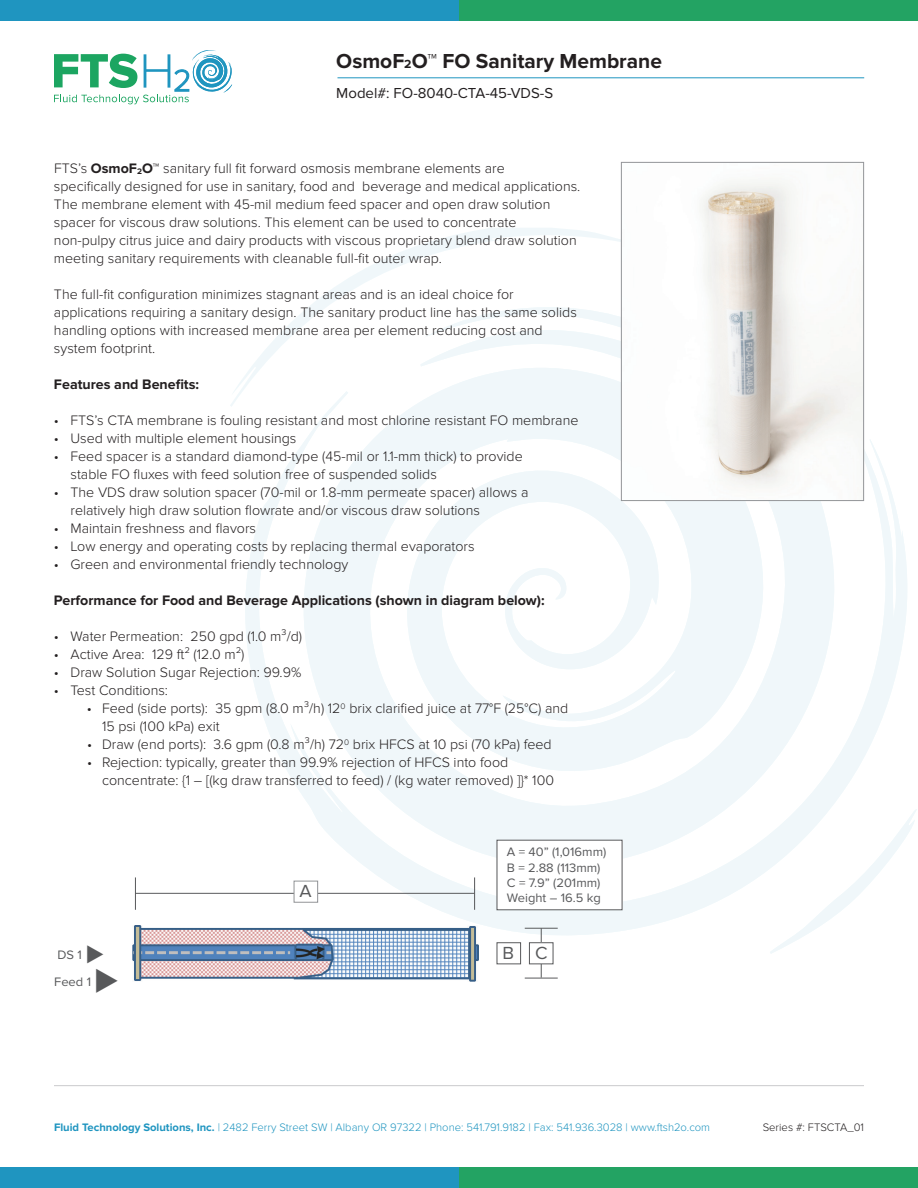
<style>
.page{position:relative;width:918px;height:1188px;background:#fff}
.page>*{position:absolute;margin:0;border:0;box-sizing:border-box;transform-origin:0 0}
.t1{font:700 21px "Proxima Nova";color:#231f20}
.t2{font:18.15px "Proxima Nova";color:#58595b}
.t3{font:15px "Proxima Nova";color:#231f20}
.t4{font:300 14.25px/18px "Proxima Nova";color:#231f20}
.t5{font:700 14.25px "Proxima Nova";color:#231f20}
.t6{font:12.75px/15.3px "Proxima Nova";color:#58595b}
.t7{font:300 11.25px "Proxima Nova";color:#1f95c0}
.t8{font:300 11.25px "Proxima Nova";color:#231f20}
.s1{font-size:12.3px}
.s2{font-weight:700}
.s3{font-weight:700;font-size:8.25px}
</style>
<div class="page">
<svg style="left:230px;top:228px;width:391px;height:178px"></svg>
<svg style="left:289px;top:286px;width:332px;height:105px"></svg>
<svg style="left:236px;top:391px;width:671px;height:555px"></svg>
<svg style="left:770px;top:809px;width:147px;height:145px"></svg>
<svg style="left:54px;top:50px;width:178px;height:54px"></svg>
<hr style="left:54px;top:1085px;width:810px;height:1px;background:#939598">
<img style="left:623px;top:182px;width:239px;height:317px">
<div style="left:621px;top:162px;width:243px;height:339px;border:1px solid #939598"></div>
<div style="left:497px;top:840px;width:125px;height:70px;background:#fff"></div>
<div style="left:497px;top:840px;width:125px;height:70px;border:1px solid #58595b"></div>
<hr style="left:135px;top:893px;width:340px;height:1px;background:#58595b">
<div style="left:294px;top:881px;width:24px;height:21px;background:#fff"></div>
<div style="left:294px;top:881px;width:24px;height:21px;border:1px solid #929497"></div>
<hr style="left:541px;top:928px;width:1px;height:50px;background:#58595b">
<div style="left:497px;top:943px;width:24px;height:21px;background:#fff"></div>
<div style="left:529px;top:943px;width:24px;height:21px;background:#fff"></div>
<img style="left:133px;top:925px;width:346px;height:56px">
<hr style="left:135px;top:877px;width:1px;height:33px;background:#58595b">
<hr style="left:474px;top:877px;width:1px;height:33px;background:#58595b">
<hr style="left:525px;top:928px;width:33px;height:1px;background:#58595b">
<hr style="left:525px;top:978px;width:33px;height:1px;background:#58595b">
<hr style="left:338px;top:77px;width:526px;height:1px;background:#1f95c0">
<div style="left:0;top:0;width:459px;height:20px;background:#1f95c0"></div>
<div style="left:459px;top:0;width:459px;height:20px;background:#23a363"></div>
<div style="left:0;top:1168px;width:459px;height:20px;background:#1f95c0"></div>
<div style="left:459px;top:1168px;width:459px;height:20px;background:#23a363"></div>
<h1 class="t1" style="left:336px;top:49px;width:327px">OsmoF<span class="s1">2</span>O™ FO Sanitary Membrane</h1>
<p class="t3" style="left:336px;top:85px;width:218px">Model#: FO-8040-CTA-45-VDS-S</p>
<p class="t4" style="left:54px;top:160px;width:528px">FTS’s <span class="s2">OsmoF</span><span class="s3">2</span><span class="s2">O</span>™ sanitary full fit forward osmosis membrane elements are<br>specifically designed for use in sanitary, food and beverage and medical applications.<br>The membrane element with 45-mil medium feed spacer and open draw solution spacer for viscous draw solutions. This element can be used to concentrate non-pulpy citrus juice and dairy products with viscous proprietary blend draw solution meeting sanitary requirements with cleanable full-fit outer wrap.</p>
<p class="t4" style="left:54px;top:286px;width:524px">The full-fit configuration minimizes stagnant areas and is an ideal choice for applications requiring a sanitary design. The sanitary product line has the same solids handling options with increased membrane area per element reducing cost and system footprint.</p>
<p class="t5" style="left:54px;top:376px;width:147px">Features and Benefits:</p>
<p class="t4" style="left:54px;top:412px;width:526px">• FTS’s CTA membrane is fouling resistant and most chlorine resistant FO membrane</p>
<p class="t4" style="left:54px;top:430px;width:244px">• Used with multiple element housings</p>
<p class="t4" style="left:70px;top:448px;width:454px;text-indent:-17px">• Feed spacer is a standard diamond-type (45-mil or 1.1-mm thick) to provide stable FO fluxes with feed solution free of suspended solids</p>
<p class="t4" style="left:70px;top:484px;width:459px;text-indent:-17px">• The VDS draw solution spacer (70‑mil or 1.8‑mm permeate spacer) allows a relatively high draw solution flowrate and/or viscous draw solutions</p>
<p class="t4" style="left:54px;top:520px;width:204px">• Maintain freshness and flavors</p>
<p class="t4" style="left:54px;top:538px;width:422px">• Low energy and operating costs by replacing thermal evaporators</p>
<p class="t4" style="left:54px;top:556px;width:296px">• Green and environmental friendly technology</p>
<p class="t5" style="left:54px;top:592px;width:492px">Performance for Food and Beverage Applications (shown in diagram below):</p>
<p class="t4" style="left:54px;top:628px;width:250px">• Water Permeation: 250 gpd (1.0 m³/d)</p>
<p class="t4" style="left:54px;top:646px;width:192px">• Active Area: 129 ft² (12.0 m²)</p>
<p class="t4" style="left:54px;top:664px;width:249px">• Draw Solution Sugar Rejection: 99.9%</p>
<p class="t4" style="left:54px;top:682px;width:116px">• Test Conditions:</p>
<p class="t4" style="left:102px;top:700px;width:468px;text-indent:-15px">• Feed (side ports): 35 gpm (8.0 m³/h) 12<sup>0</sup> brix clarified juice at 77°F (25°C) and<br>15 psi (100 kPa) exit</p>
<p class="t4" style="left:87px;top:736px;width:466px">• Draw (end ports): 3.6 gpm (0.8 m³/h) 72<sup>0</sup> brix HFCS at 10 psi (70 kPa) feed</p>
<p class="t4" style="left:102px;top:754px;width:454px;text-indent:-15px">• Rejection: typically, greater than 99.9% rejection of HFCS into food concentrate: {1 – [(kg draw transferred to feed) / (kg water removed) ]}* 100</p>
<p class="t6" style="left:54px;top:941px;width:52px;line-height:27px">DS 1 ◆<br>Feed 1</p>
<p class="t2" style="left:299px;top:880px;width:14px">A</p>
<p class="t6" style="left:507px;top:845px;width:101px">A = 40” (1,016mm)<br>B = 2.88 (113mm)<br>C = 7.9” (201mm)<br>Weight – 16.5 kg</p>
<p class="t2" style="left:503px;top:942px;width:46px">B C</p>
<p class="t7" style="left:54px;top:1121px;width:658px"><span class="s2">Fluid Technology Solutions, Inc.</span> | 2482 Ferry Street SW | Albany OR 97322 | Phone: 541.791.9182 | Fax: 541.936.3028 | www.ftsh2o.com</p>
<p class="t8" style="left:763px;top:1121px;width:103px">Series #: FTSCTA_01</p>
</div>
